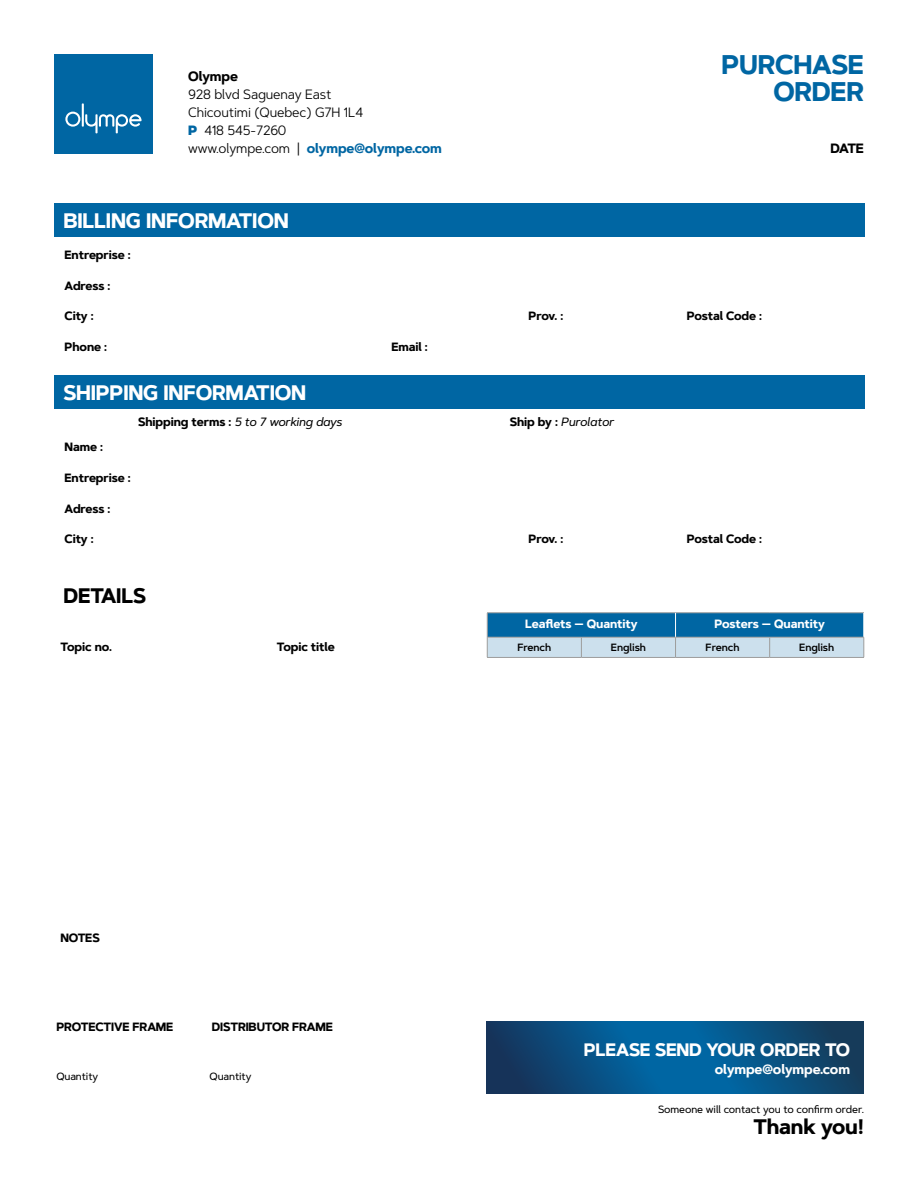
<style>
.page{position:relative;width:918px;height:1188px;background:#fff}
.page>*{position:absolute;margin:0;border:0;box-sizing:border-box;transform-origin:0 0}
.t1{font:700 27px/27px "Artegra Sans";letter-spacing:-.01em;color:#0066a3;text-align:right}
.t2{font:700 21px "Artegra Sans";letter-spacing:-.01em;color:#fff}
.t3{font:700 21px "Artegra Sans";letter-spacing:-.01em;color:#000}
.t4{font:700 18px "Artegra Sans";letter-spacing:-.01em;color:#fff}
.t5{font:13.5px "Artegra Sans";letter-spacing:-.01em;color:#000}
.t6{font:700 13.5px "Artegra Sans";letter-spacing:-.01em;color:#0066a3}
.t7{font:700 13.5px "Artegra Sans";letter-spacing:-.01em;color:#fff}
.t8{font:700 13.5px "Artegra Sans";letter-spacing:-.01em;color:#000}
.t9{font:700 12px "Artegra Sans";letter-spacing:-.01em;color:#000}
.t10{font:italic 500 12px "Artegra Sans";letter-spacing:-.01em;color:#000}
.t11{font:700 12px "Artegra Sans";letter-spacing:-.01em;color:#fff}
.t12{font:500 10.5px "Artegra Sans";letter-spacing:-.01em;color:#000}
.t13{font:600 10.5px "Artegra Sans";letter-spacing:-.01em;color:#000}
.s1{font-weight:900;color:#0066a3}
.s2{font-weight:400;color:#000}
.s3{font-weight:700;font-style:normal}
</style>
<div class="page">
<div style="left:54px;top:54px;width:99px;height:99px;background:#0066a3"></div>
<hr style="left:82px;top:103px;width:2px;height:24px;background:#fff">
<svg style="left:65px;top:112px;width:77px;height:21px"></svg>
<hr style="left:487px;top:657px;width:94px;height:1px;background:#9d9d9c">
<hr style="left:581px;top:657px;width:95px;height:1px;background:#9d9d9c">
<hr style="left:676px;top:657px;width:94px;height:1px;background:#9d9d9c">
<hr style="left:770px;top:657px;width:94px;height:1px;background:#9d9d9c">
<svg style="left:487px;top:613px;width:378px;height:44px;background:#5d9dc3"></svg>
<hr style="left:487px;top:637px;width:94px;height:1px;background:#9d9d9c">
<hr style="left:581px;top:637px;width:95px;height:1px;background:#9d9d9c">
<hr style="left:676px;top:637px;width:94px;height:1px;background:#9d9d9c">
<hr style="left:770px;top:637px;width:94px;height:1px;background:#9d9d9c">
<div style="left:54px;top:375px;width:810px;height:34px;background:#0066a3"></div>
<div style="left:54px;top:203px;width:810px;height:34px;background:#0066a3"></div>
<svg style="left:487px;top:1022px;width:377px;height:72px;background:#095081"></svg>
<p class="t1" style="left:721px;top:52px;width:144px">PURCHASE<br>ORDER</p>
<p class="t8" style="left:188px;top:66px;width:51px">Olympe</p>
<p class="t5" style="left:188px;top:85px;width:145px">928 blvd Saguenay East</p>
<p class="t5" style="left:188px;top:103px;width:177px">Chicoutimi (Quebec) G7H 1L4</p>
<p class="t5" style="left:188px;top:121px;width:100px"><span class="s1">P</span> 418 545-7260</p>
<p class="t6" style="left:188px;top:138px;width:255px"><span class="s2">www.olympe.com |</span> olympe@olympe.com</p>
<p class="t8" style="left:831px;top:138px;width:35px">DATE</p>
<p class="t2" style="left:64px;top:205px;width:227px">BILLING INFORMATION</p>
<p class="t9" style="left:65px;top:246px;width:68px">Entreprise :</p>
<p class="t9" style="left:65px;top:276px;width:47px">Adress :</p>
<p class="t9" style="left:65px;top:307px;width:31px">City :</p>
<p class="t9" style="left:65px;top:338px;width:44px">Phone :</p>
<p class="t9" style="left:392px;top:338px;width:38px">Email :</p>
<p class="t2" style="left:64px;top:377px;width:244px">SHIPPING INFORMATION</p>
<p class="t9" style="left:529px;top:307px;width:36px">Prov. :</p>
<p class="t9" style="left:65px;top:438px;width:40px">Name :</p>
<p class="t10" style="left:138px;top:413px;width:205px"><span class="s3">Shipping terms :</span> 5 to 7 working days</p>
<p class="t10" style="left:510px;top:413px;width:106px"><span class="s3">Ship by :</span> Purolator</p>
<p class="t9" style="left:65px;top:469px;width:68px">Entreprise :</p>
<p class="t9" style="left:65px;top:499px;width:47px">Adress :</p>
<p class="t9" style="left:65px;top:530px;width:31px">City :</p>
<p class="t9" style="left:529px;top:530px;width:36px">Prov. :</p>
<p class="t3" style="left:64px;top:580px;width:84px">DETAILS</p>
<p class="t9" style="left:687px;top:307px;width:77px">Postal Code :</p>
<p class="t9" style="left:687px;top:530px;width:77px">Postal Code :</p>
<p class="t9" style="left:61px;top:638px;width:53px">Topic no.</p>
<p class="t9" style="left:277px;top:638px;width:60px">Topic title</p>
<p class="t9" style="left:60px;top:929px;width:41px">NOTES</p>
<p class="t9" style="left:56px;top:1018px;width:119px">PROTECTIVE FRAME</p>
<p class="t9" style="left:212px;top:1018px;width:123px">DISTRIBUTOR FRAME</p>
<p class="t12" style="left:56px;top:1069px;width:43px">Quantity</p>
<p class="t12" style="left:210px;top:1069px;width:43px">Quantity</p>
<p class="t11" style="left:525px;top:615px;width:114px">Leaflets — Quantity</p>
<p class="t11" style="left:715px;top:615px;width:112px">Posters — Quantity</p>
<p class="t13" style="left:517px;top:640px;width:35px">French</p>
<p class="t13" style="left:611px;top:640px;width:36px">English</p>
<p class="t13" style="left:706px;top:640px;width:35px">French</p>
<p class="t13" style="left:799px;top:640px;width:36px">English</p>
<p class="t4" style="left:584px;top:1036px;width:268px">PLEASE SEND YOUR ORDER TO</p>
<p class="t7" style="left:715px;top:1059px;width:137px">olympe@olympe.com</p>
<p class="t12" style="left:658px;top:1102px;width:207px">Someone will contact you to confirm order.</p>
<p class="t3" style="left:753px;top:1111px;width:112px">Thank you!</p>
</div>
